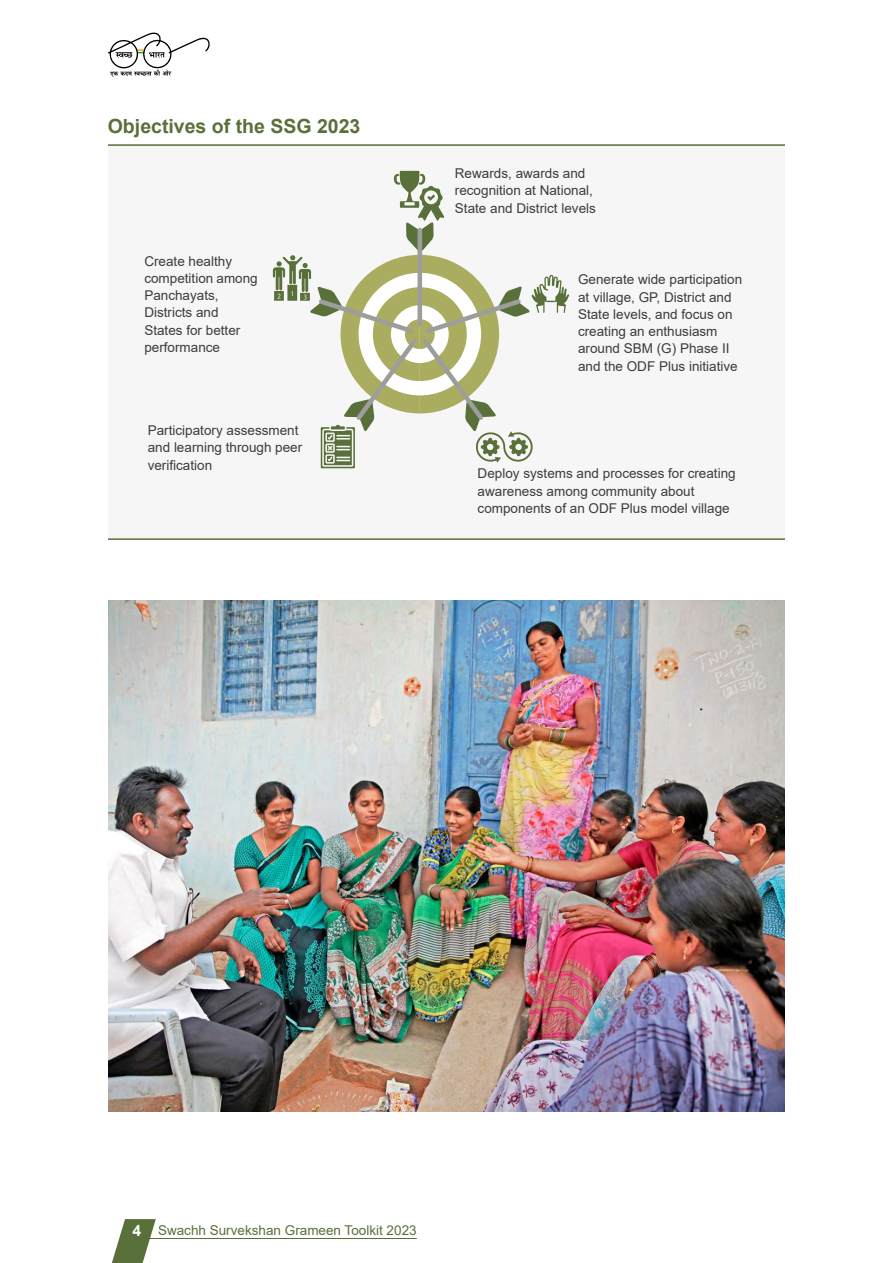
<style>
.page{position:relative;width:893px;height:1263px;background:#fff}
.page>*{position:absolute;margin:0;border:0;box-sizing:border-box;transform-origin:0 0}
.t1{font:700 19.5px "Arial";color:#5a703a}
.t2{font:13.5px/17.2px "Arial";color:#3c3c3b}
.t3{font:13.5px "Arial";color:#5a703a}
.s1{font-weight:700;font-size:15.75px;color:#fff}
</style>
<div class="page">
<svg style="left:112px;top:1219px;width:44px;height:44px"></svg>
<hr style="left:146px;top:1238px;width:271px;height:1px;background:#5a703a">
<svg style="left:108px;top:33px;width:102px;height:44px"></svg>
<div style="left:108px;top:145px;width:677px;height:395px;background:#f6f6f6"></div>
<svg style="left:273px;top:171px;width:296px;height:297px"></svg>
<hr style="left:108px;top:144px;width:677px;height:2px;background:#5a703a">
<hr style="left:108px;top:538px;width:677px;height:2px;background:#5a703a">
<img style="left:108px;top:600px;width:677px;height:511px">
<h1 class="t1" style="left:108px;top:112px;width:254px">Objectives of the SSG 2023</h1>
<p class="t2" style="left:144px;top:252px;width:115px">Create healthy competition among<br>Panchayats,<br>Districts and<br>States for better performance</p>
<p class="t2" style="left:148px;top:422px;width:156px">Participatory assessment and learning through peer verification</p>
<p class="t2" style="left:455px;top:165px;width:143px">Rewards, awards and recognition at National,<br>State and District levels</p>
<p class="t2" style="left:578px;top:271px;width:166px">Generate wide participation at village, GP, District and<br>State levels, and focus on creating an enthusiasm around SBM (G) Phase II and the ODF Plus initiative</p>
<p class="t2" style="left:478px;top:465px;width:260px">Deploy systems and processes for creating awareness among community about components of an ODF Plus model village</p>
<p class="t3" style="left:132px;top:1221px;width:286px"><span class="s1">4</span> Swachh Survekshan Grameen Toolkit 2023</p>
</div>
